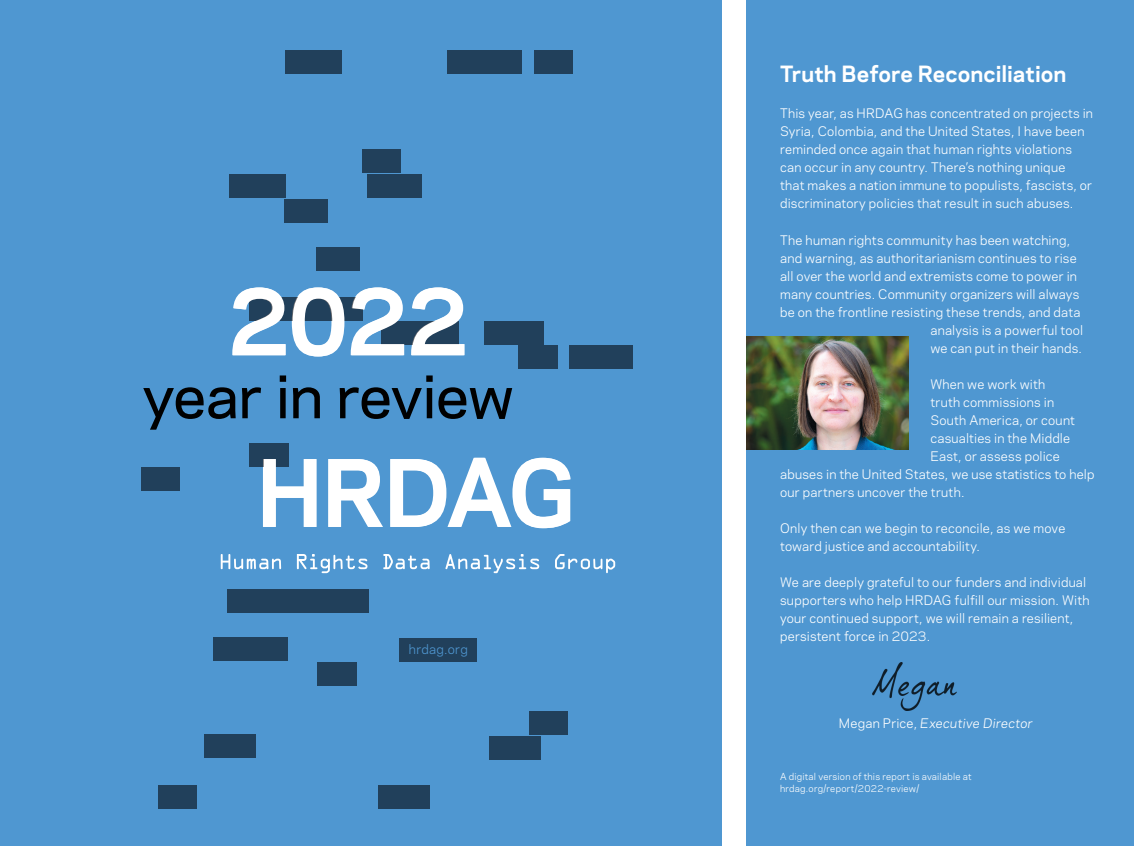
<style>
.page{position:relative;width:1134px;height:846px;background:#fff}
.page>*{position:absolute;margin:0;border:0;box-sizing:border-box;transform-origin:0 0}
.t1{font:500 57px "Galaxie Polaris";letter-spacing:-.015em;color:#000}
.t2{font:700 21px "Galaxie Polaris";color:#fff}
.t3{font:12.3px/18px "Galaxie Polaris";letter-spacing:.015em;color:#fff}
.t4{font:italic 12.3px "Galaxie Polaris";letter-spacing:.02em;color:#fff}
.t5{font:12.3px "Galaxie Polaris";letter-spacing:.025em;color:#4f97d1}
.t6{font:9px/11.4px "Galaxie Polaris";letter-spacing:.02em;color:#fff}
.s1{font-style:normal}
</style>
<div class="page">
<div style="left:0;top:0;width:721px;height:845px;background:#4f97d1"></div>
<svg style="left:221px;top:554px;width:394px;height:19px"></svg>
<div style="left:285px;top:50px;width:57px;height:24px;background:#21405b"></div>
<div style="left:229px;top:174px;width:57px;height:24px;background:#21405b"></div>
<div style="left:205px;top:734px;width:51px;height:24px;background:#21405b"></div>
<div style="left:489px;top:735px;width:51px;height:24px;background:#21405b"></div>
<div style="left:379px;top:784px;width:51px;height:24px;background:#21405b"></div>
<div style="left:448px;top:50px;width:74px;height:24px;background:#21405b"></div>
<div style="left:227px;top:588px;width:142px;height:24px;background:#21405b"></div>
<div style="left:214px;top:637px;width:74px;height:24px;background:#21405b"></div>
<div style="left:534px;top:50px;width:39px;height:24px;background:#21405b"></div>
<div style="left:362px;top:149px;width:38px;height:24px;background:#21405b"></div>
<div style="left:368px;top:174px;width:54px;height:24px;background:#21405b"></div>
<div style="left:284px;top:199px;width:44px;height:24px;background:#21405b"></div>
<div style="left:317px;top:247px;width:43px;height:24px;background:#21405b"></div>
<div style="left:518px;top:345px;width:40px;height:24px;background:#21405b"></div>
<div style="left:249px;top:442px;width:40px;height:24px;background:#21405b"></div>
<div style="left:141px;top:467px;width:38px;height:24px;background:#21405b"></div>
<div style="left:317px;top:662px;width:40px;height:24px;background:#21405b"></div>
<div style="left:530px;top:710px;width:38px;height:24px;background:#21405b"></div>
<div style="left:158px;top:784px;width:39px;height:24px;background:#21405b"></div>
<div style="left:399px;top:637px;width:78px;height:24px;background:#21405b"></div>
<div style="left:484px;top:321px;width:60px;height:24px;background:#21405b"></div>
<div style="left:569px;top:345px;width:64px;height:24px;background:#21405b"></div>
<div style="left:747px;top:0;width:387px;height:845px;background:#4f97d1"></div>
<img style="left:872px;top:662px;width:84px;height:47px">
<img style="left:747px;top:336px;width:162px;height:113px">
<svg style="left:263px;top:457px;width:308px;height:71px"></svg>
<svg style="left:232px;top:287px;width:233px;height:69px"></svg>
<h1 class="t1" style="left:143px;top:353px;width:373px">year in review</h1>
<p class="t5" style="left:409px;top:639px;width:60px">hrdag.org</p>
<h2 class="t2" style="left:780px;top:58px;width:288px">Truth Before Reconciliation</h2>
<p class="t3" style="left:780px;top:104px;width:314px">This year, as HRDAG has concentrated on projects in Syria, Colombia, and the United States, I have been reminded once again that human rights violations can occur in any country. There’s nothing unique<br>that makes a nation immune to populists, fascists, or discriminatory policies that result in such abuses.</p>
<p class="t3" style="left:780px;top:230px;width:292px">The human rights community has been watching,</p>
<p class="t3" style="left:780px;top:248px;width:298px">and warning, as authoritarianism continues to rise</p>
<p class="t3" style="left:780px;top:266px;width:298px">all over the world and extremists come to power in</p>
<p class="t3" style="left:780px;top:284px;width:301px">many countries. Community organizers will always</p>
<p class="t3" style="left:780px;top:302px;width:302px">be on the frontline resisting these trends, and data</p>
<p class="t3" style="left:930px;top:320px;width:154px">analysis is a powerful tool</p>
<p class="t3" style="left:930px;top:338px;width:153px">we can put in their hands.</p>
<p class="t3" style="left:930px;top:374px;width:116px">When we work with</p>
<p class="t3" style="left:930px;top:392px;width:125px">truth commissions in</p>
<p class="t3" style="left:930px;top:410px;width:146px">South America, or count</p>
<p class="t3" style="left:930px;top:428px;width:141px">casualties in the Middle</p>
<p class="t3" style="left:930px;top:446px;width:131px">East, or assess police</p>
<p class="t3" style="left:780px;top:464px;width:316px">abuses in the United States, we use statistics to help</p>
<p class="t3" style="left:780px;top:482px;width:186px">our partners uncover the truth.</p>
<p class="t3" style="left:780px;top:518px;width:287px">Only then can we begin to reconcile, as we move toward justice and accountability.</p>
<p class="t3" style="left:780px;top:572px;width:311px">We are deeply grateful to our funders and individual supporters who help HRDAG fulfill our mission. With your continued support, we will remain a resilient, persistent force in 2023.</p>
<p class="t4" style="left:839px;top:714px;width:195px"><span class="s1">Megan Price,</span> Executive Director</p>
<p class="t6" style="left:780px;top:770px;width:193px">A digital version of this report is available at hrdag.org/report/2022-review/</p>
</div>
